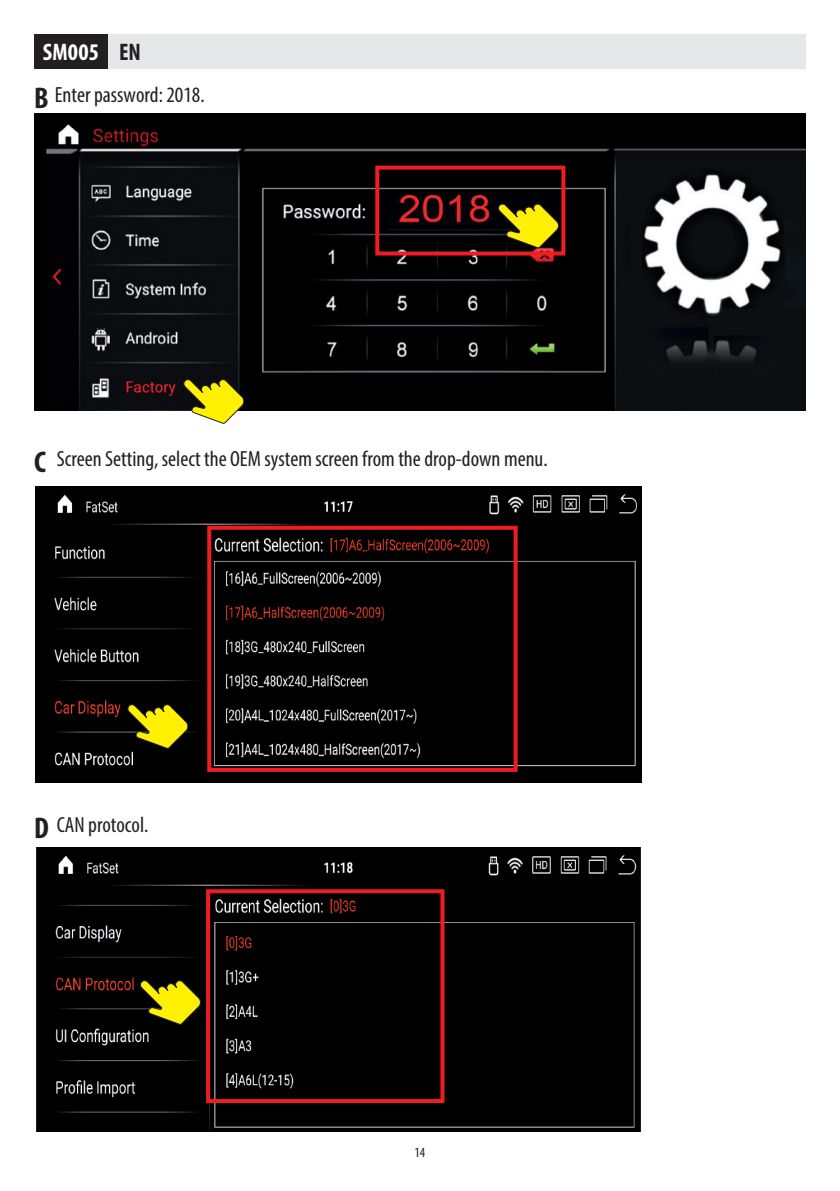
<style>
.page{position:relative;width:840px;height:1191px;background:#fff}
.page>*{position:absolute;margin:0;border:0;box-sizing:border-box;transform-origin:0 0}
.t1{font:700 condensed 30px "Myriad Pro";color:#231f20}
.t2{font:700 condensed 24px "Myriad Pro";letter-spacing:.01em;color:#fff}
.t3{font:condensed 22px "Myriad Pro";color:#231f20}
.t4{font:condensed 14px "Myriad Pro";color:#231f20}
.s1{color:#231f20}
.s2{font-weight:700;font-size:30px}
</style>
<div class="page">
<div style="left:108px;top:34px;width:697px;height:34px;background:#e6e7e9"></div>
<div style="left:34px;top:34px;width:74px;height:34px;background:#231f20"></div>
<img style="left:34px;top:114px;width:771px;height:296px">
<svg style="left:183px;top:379px;width:62px;height:44px;background:#b1aa2d"></svg>
<svg style="left:497px;top:203px;width:62px;height:45px;background:#857d04"></svg>
<div style="left:375px;top:166px;width:190px;height:89px;border:4px solid #ee1d23"></div>
<img style="left:36px;top:486px;width:605px;height:296px">
<svg style="left:127px;top:703px;width:62px;height:45px;background:#847d03"></svg>
<div style="left:207px;top:526px;width:310px;height:246px;border:4px solid #ee1d23"></div>
<img style="left:36px;top:848px;width:605px;height:283px">
<svg style="left:139px;top:979px;width:62px;height:45px;background:#847d03"></svg>
<div style="left:206px;top:889px;width:238px;height:214px;border:4px solid #ee1d23"></div>
<p class="t2" style="left:43px;top:37px;width:100px">SM005 <span class="s1">EN</span></p>
<p class="t3" style="left:34px;top:82px;width:172px"><span class="s2">B</span> Enter password: 2018.</p>
<h1 class="t1" style="left:34px;top:443px;width:13px">C</h1>
<p class="t3" style="left:57px;top:446px;width:492px">Screen Setting, select the OEM system screen from the drop-down menu.</p>
<h1 class="t1" style="left:34px;top:809px;width:16px">D</h1>
<p class="t3" style="left:57px;top:811px;width:93px">CAN protocol.</p>
<p class="t4" style="left:414px;top:1144px;width:12px">14</p>
</div>
